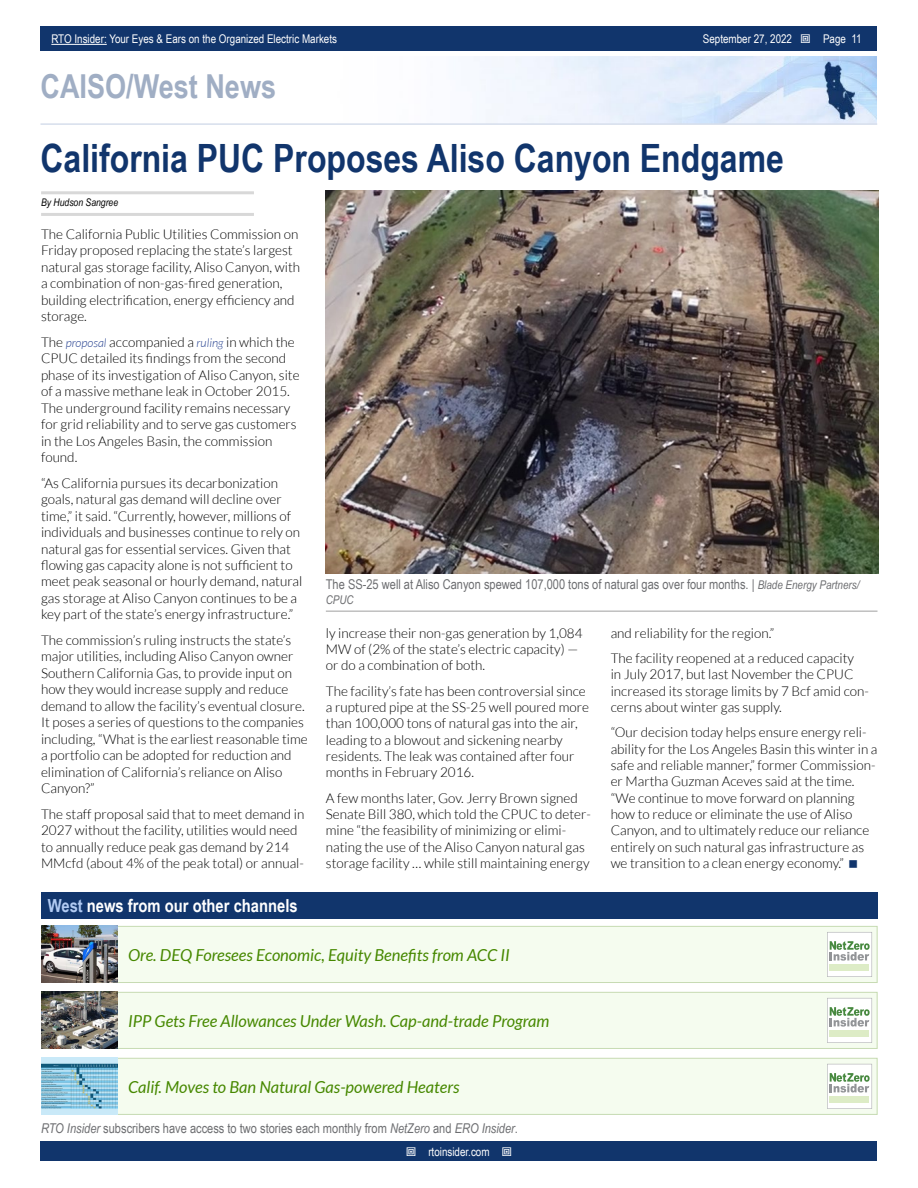
<style>
.page{position:relative;width:918px;height:1188px;background:#fff}
.page>*{position:absolute;margin:0;border:0;box-sizing:border-box;transform-origin:0 0}
.t1{font:700 39px "Arial Narrow";color:#11356c}
.t2{font:700 33px "Arial Narrow";color:#a0aec4}
.t3{font:700 18px "Arial Narrow";color:#fff}
.t4{font:italic 16.5px "Lato";color:#468800}
.t5{font:300 13.5px/16.5px "Lato";color:#000}
.t6{font:13.5px "Arial Narrow";color:#6d6e71}
.t7{font:12px "Arial Narrow";color:#fff}
.t8{font:italic 12px "Arial Narrow";color:#6d6e71}
.t9{font:italic 10.5px "Arial Narrow";color:#000}
.s1{font-style:italic;font-size:12px;color:#25408f}
.s2{font-style:italic;font-size:12px}
.s3{color:#b2cbf3}
.s4{font-style:italic}
</style>
<div class="page">
<div style="left:41px;top:1142px;width:836px;height:19px;background:#11356c"></div>
<div style="left:41px;top:27px;width:836px;height:24px;background:#11356c"></div>
<hr style="left:51px;top:44px;width:56px;height:1px;background:#fff">
<img style="left:474px;top:56px;width:403px;height:67px">
<hr style="left:40px;top:123px;width:837px;height:2px;background:#d6deec">
<hr style="left:41px;top:191px;width:213px;height:3px;background:#d8d8d8">
<hr style="left:41px;top:213px;width:213px;height:3px;background:#d8d8d8">
<div style="left:41px;top:893px;width:837px;height:26px;background:#11356c"></div>
<div style="left:117px;top:926px;width:760px;height:57px;background:#f5fcef"></div>
<div style="left:117px;top:926px;width:761px;height:57px;border:1px solid #c7dbb3"></div>
<img style="left:42px;top:926px;width:75px;height:57px">
<svg style="left:827px;top:932px;width:45px;height:45px"></svg>
<div style="left:117px;top:992px;width:760px;height:56px;background:#f5fcef"></div>
<div style="left:117px;top:992px;width:761px;height:57px;border:1px solid #c7dbb3"></div>
<img style="left:42px;top:992px;width:75px;height:57px">
<svg style="left:827px;top:998px;width:45px;height:45px"></svg>
<div style="left:117px;top:1058px;width:760px;height:56px;background:#f5fcef"></div>
<div style="left:117px;top:1058px;width:761px;height:57px;border:1px solid #c7dbb3"></div>
<img style="left:42px;top:1058px;width:75px;height:57px">
<svg style="left:827px;top:1064px;width:45px;height:45px"></svg>
<hr style="left:326px;top:610px;width:552px;height:2px;background:#bfbfbf">
<img style="left:326px;top:191px;width:552px;height:382px">
<p class="t7" style="left:51px;top:30px;width:287px">RTO Insider: Your Eyes &amp; Ears on the Organized Electric Markets</p>
<p class="t7" style="left:703px;top:30px;width:91px">September 27, 2022</p>
<p class="t7" style="left:823px;top:30px;width:40px">Page 11</p>
<h2 class="t2" style="left:40px;top:61px;width:237px">CAISO/West News</h2>
<h1 class="t1" style="left:40px;top:129px;width:745px">California PUC Proposes Aliso Canyon Endgame</h1>
<p class="t9" style="left:41px;top:195px;width:79px">By Hudson Sangree</p>
<p class="t5" style="left:41px;top:226px;width:261px">The California Public Utilities Commission on Friday proposed replacing the state’s largest natural gas storage facility, Aliso Canyon, with a combination of non-gas-fired generation, building electrification, energy efficiency and storage.</p>
<p class="t5" style="left:41px;top:334px;width:260px">The <span class="s1">proposal</span> accompanied a <span class="s1">ruling</span> in which the CPUC detailed its findings from the second phase of its investigation of Aliso Canyon, site of a massive methane leak in October 2015.<br>The underground facility remains necessary for grid reliability and to serve gas customers in the Los Angeles Basin, the commission found.</p>
<p class="t5" style="left:41px;top:475px;width:263px">“As California pursues its decarbonization goals, natural gas demand will decline over time,” it said. “Currently, however, millions of individuals and businesses continue to rely on natural gas for essential services. Given that flowing gas capacity alone is not sufficient to meet peak seasonal or hourly demand, natural gas storage at Aliso Canyon continues to be a key part of the state’s energy infrastructure.”</p>
<p class="t5" style="left:41px;top:632px;width:268px">The commission’s ruling instructs the state’s major utilities, including Aliso Canyon owner Southern California Gas, to provide input on how they would increase supply and reduce demand to allow the facility’s eventual closure.<br>It poses a series of questions to the companies including, “What is the earliest reasonable time a portfolio can be adopted for reduction and elimination of California’s reliance on Aliso Canyon?”</p>
<p class="t5" style="left:41px;top:806px;width:265px">The staff proposal said that to meet demand in 2027 without the facility, utilities would need to annually reduce peak gas demand by 214<br>MMcfd (about 4% of the peak total) or annual-</p>
<p class="t6" style="left:326px;top:575px;width:535px">The SS-25 well at Aliso Canyon spewed 107,000 tons of natural gas over four months. | <span class="s2">Blade Energy Partners/</span></p>
<p class="t8" style="left:326px;top:591px;width:29px">CPUC</p>
<p class="t5" style="left:611px;top:620px;width:245px;line-height:25.3px">and reliability for the region.”<br>The facility reopened at a reduced capacity</p>
<p class="t5" style="left:611px;top:666px;width:260px">in July 2017, but last November the CPUC increased its storage limits by 7 Bcf amid con&shy;cerns about winter gas supply.</p>
<p class="t5" style="left:611px;top:724px;width:268px">“Our decision today helps ensure energy reli&shy;ability for the Los Angeles Basin this winter in a safe and reliable manner,” former Commission&shy;er Martha Guzman Aceves said at the time. “We continue to move forward on planning how to reduce or eliminate the use of Aliso Canyon, and to ultimately reduce our reliance entirely on such natural gas infrastructure as we transition to a clean energy economy.”</p>
<p class="t5" style="left:326px;top:625px;width:258px">ly increase their non-gas generation by 1,084<br>MW of (2% of the state’s electric capacity) — or do a combination of both.</p>
<p class="t5" style="left:326px;top:683px;width:265px">The facility’s fate has been controversial since a ruptured pipe at the SS-25 well poured more than 100,000 tons of natural gas into the air, leading to a blowout and sickening nearby residents. The leak was contained after four months in February 2016.</p>
<p class="t5" style="left:326px;top:790px;width:267px">A few months later, Gov. Jerry Brown signed Senate Bill 380, which told the CPUC to deter&shy;mine “the feasibility of minimizing or elimi&shy;nating the use of the Aliso Canyon natural gas storage facility … while still maintaining energy</p>
<h3 class="t3" style="left:48px;top:892px;width:251px"><span class="s3">West</span> news from our other channels</h3>
<p class="t4" style="left:128px;top:946px;width:383px">Ore. DEQ Foresees Economic, Equity Benefits from ACC II</p>
<p class="t4" style="left:128px;top:1012px;width:423px">IPP Gets Free Allowances Under Wash. Cap-and-trade Program</p>
<p class="t4" style="left:128px;top:1078px;width:333px">Calif. Moves to Ban Natural Gas-powered Heaters</p>
<p class="t6" style="left:41px;top:1118px;width:479px"><span class="s4">RTO Insider</span> subscribers have access to two stories each monthly from <span class="s4">NetZero</span> and <span class="s4">ERO Insider</span>.</p>
<p class="t7" style="left:428px;top:1143px;width:63px">rtoinsider.com</p>
</div>
